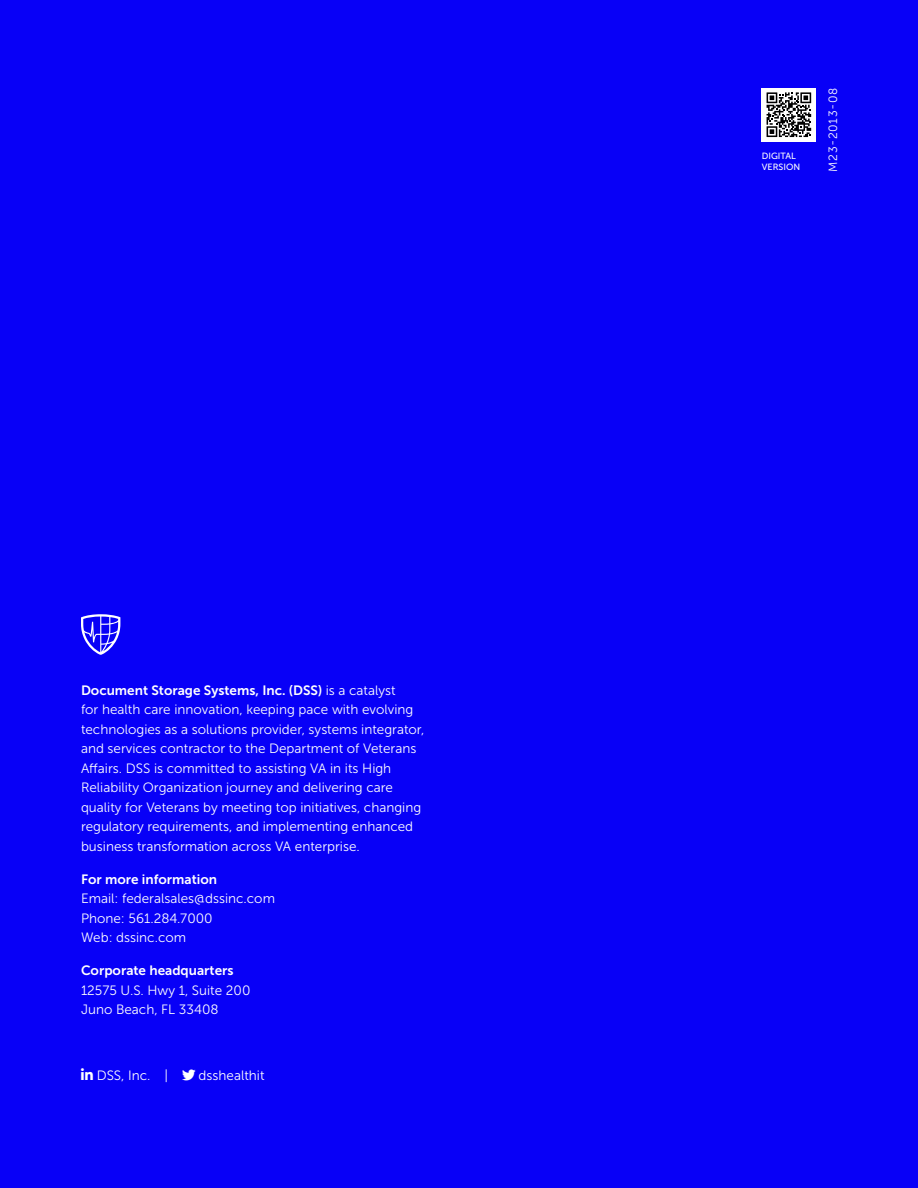
<style>
.page{position:relative;width:918px;height:1188px;background:#0800f7}
.page>*{position:absolute;margin:0;border:0;box-sizing:border-box;transform-origin:0 0}
._01_-_Body_Text{font:13.5px/19.5px "Museo Sans 300";color:#fff}
._10_-_Caption_Text{font:12px "Museo Sans 300";letter-spacing:.05em;color:#fff}
._01_-_Body_Text-2{font:9px/10.8px "Museo Sans 500";color:#fff}
.s1{font-family:"Museo Sans 700"}
</style>
<div class="page">
<div style="left:762px;top:88px;width:54px;height:54px;background:#fff"></div>
<svg style="left:767px;top:92px;width:44px;height:45px"></svg>
<svg style="left:81px;top:614px;width:39px;height:41px"></svg>
<p class="_01_-_Body_Text" style="left:81px;top:680px;width:345px"><span class="s1">Document Storage Systems, Inc. (DSS)</span> is a catalyst<br>for health care innovation, keeping pace with evolving technologies as a solutions provider, systems integrator, and services contractor to the Department of Veterans Affairs. DSS is committed to assisting VA in its High Reliability Organization journey and delivering care quality for Veterans by meeting top initiatives, changing regulatory requirements, and implementing enhanced business transformation across VA enterprise.</p>
<p class="_01_-_Body_Text" style="left:81px;top:869px;width:196px"><span class="s1">For more information<br></span>Email: federalsales@dssinc.com<br>Phone: 561.284.7000<br>Web: dssinc.com</p>
<p class="_01_-_Body_Text" style="left:81px;top:961px;width:171px"><span class="s1">Corporate headquarters<br></span>12575 U.S. Hwy 1, Suite 200<br>Juno Beach, FL 33408</p>
<p class="_01_-_Body_Text" style="left:97px;top:1066px;width:73px">DSS, Inc. |</p>
<p class="_01_-_Body_Text" style="left:199px;top:1066px;width:67px">dsshealthit</p>
<p class="_01_-_Body_Text-2" style="left:762px;top:151px;width:40px">DIGITAL<br>VERSION</p>
<p class="_10_-_Caption_Text" style="left:826px;top:172px;width:85px;rotate:-90deg">M23-2013-08</p>
</div>
